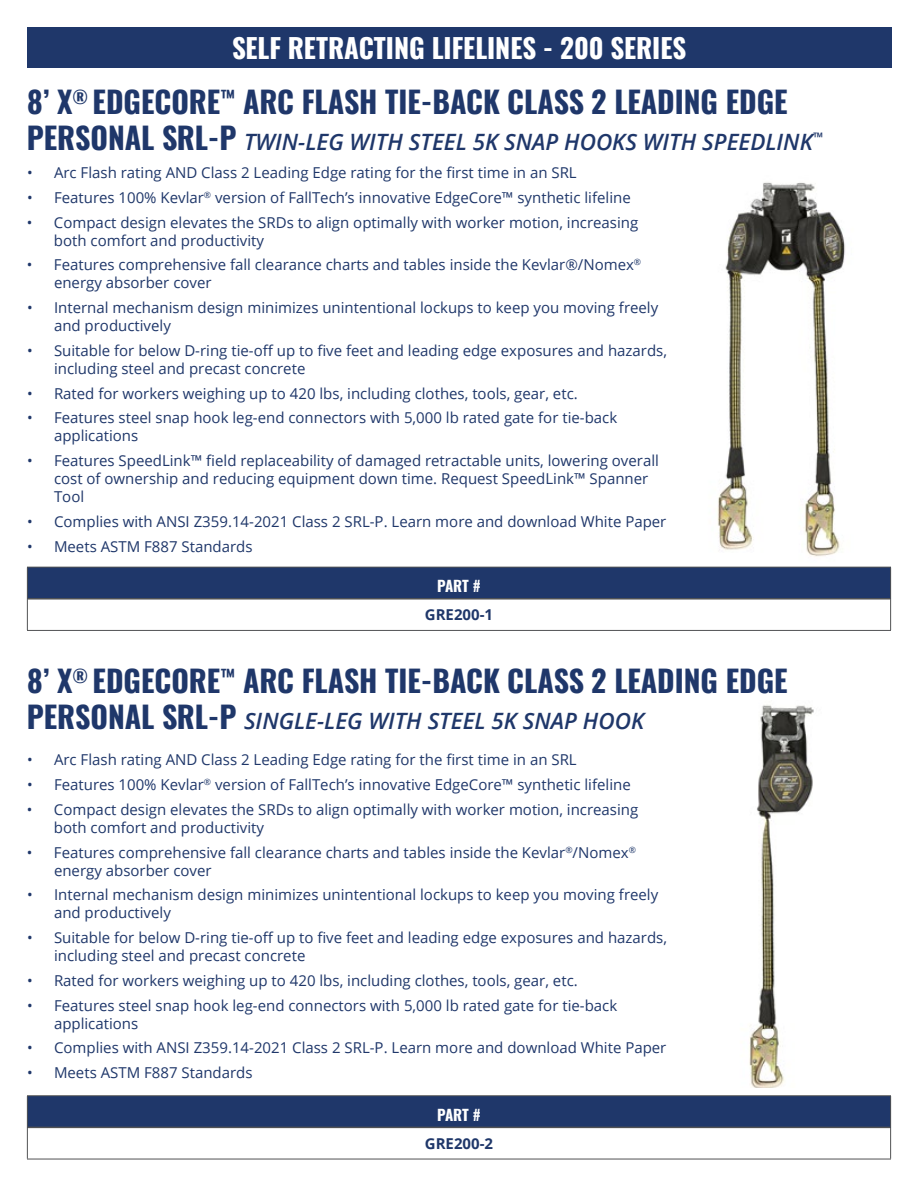
<style>
.page{position:relative;width:918px;height:1188px;background:#fff}
.page>*{position:absolute;margin:0;border:0;box-sizing:border-box;transform-origin:0 0}
.t1{font:30px "Oswald";color:#1f376a}
.t2{font:27px "Oswald";color:#fff}
.t3{font:italic 600 22.5px "Open Sans";color:#1f376a}
.t4{font:15px/18px "Open Sans";color:#1f376a}
.t5{font:700 15px "Open Sans";color:#1f376a}
.t6{font:15px "Oswald";letter-spacing:-.01em;color:#fff}
.s1{font-family:"Oswald";font-weight:400;font-style:normal;font-size:30px}
</style>
<div class="page">
<div style="left:27px;top:27px;width:864px;height:40px;background:#1f376a"></div>
<img style="left:717px;top:182px;width:129px;height:375px">
<div style="left:27px;top:567px;width:864px;height:32px;background:#1f376a"></div>
<hr style="left:28px;top:598px;width:862px;height:2px;background:#515254">
<hr style="left:27px;top:567px;width:864px;height:1px;background:#515254">
<hr style="left:27px;top:568px;width:1px;height:31px;background:#515254">
<hr style="left:27px;top:599px;width:1px;height:31px;background:#515254">
<hr style="left:27px;top:630px;width:864px;height:1px;background:#515254">
<hr style="left:890px;top:568px;width:1px;height:31px;background:#515254">
<hr style="left:890px;top:599px;width:1px;height:31px;background:#515254">
<img style="left:749px;top:705px;width:65px;height:383px">
<div style="left:27px;top:1096px;width:864px;height:31px;background:#1f376a"></div>
<hr style="left:28px;top:1127px;width:862px;height:1px;background:#515254">
<hr style="left:27px;top:1095px;width:864px;height:1px;background:#515254">
<hr style="left:27px;top:1096px;width:1px;height:31px;background:#515254">
<hr style="left:27px;top:1127px;width:1px;height:32px;background:#515254">
<hr style="left:27px;top:1159px;width:864px;height:1px;background:#515254">
<hr style="left:890px;top:1096px;width:1px;height:31px;background:#515254">
<hr style="left:890px;top:1127px;width:1px;height:32px;background:#515254">
<h2 class="t2" style="left:232px;top:37px;width:456px">SELF RETRACTING LIFELINES - 200 SERIES</h2>
<h1 class="t1" style="left:27px;top:89px;width:762px">8’ X<sup>®</sup> EDGECORE<sup>™</sup> ARC FLASH TIE-BACK CLASS 2 LEADING EDGE</h1>
<h3 class="t3" style="left:27px;top:133px;width:797px"><span class="s1">PERSONAL SRL-P</span> TWIN-LEG WITH STEEL 5K SNAP HOOKS WITH SPEEDLINK<sup>™</sup></h3>
<p class="t4" style="left:27px;top:165px;width:551px">• Arc Flash rating AND Class 2 Leading Edge rating for the first time in an SRL</p>
<p class="t4" style="left:27px;top:190px;width:605px">• Features 100% Kevlar<sup>®</sup> version of FallTech’s innovative EdgeCore™ synthetic lifeline</p>
<p class="t4" style="left:54px;top:215px;width:586px;text-indent:-27px">• Compact design elevates the SRDs to align optimally with worker motion, increasing both comfort and productivity</p>
<p class="t4" style="left:54px;top:257px;width:589px;text-indent:-27px">• Features comprehensive fall clearance charts and tables inside the Kevlar®/Nomex<sup>® </sup>energy absorber cover</p>
<p class="t4" style="left:54px;top:300px;width:606px;text-indent:-27px">• Internal mechanism design minimizes unintentional lockups to keep you moving freely and productively</p>
<p class="t4" style="left:54px;top:343px;width:615px;text-indent:-27px">• Suitable for below D-ring tie-off up to five feet and leading edge exposures and hazards, including steel and precast concrete</p>
<p class="t4" style="left:27px;top:386px;width:552px">• Rated for workers weighing up to 420 lbs, including clothes, tools, gear, etc.</p>
<p class="t4" style="left:54px;top:410px;width:565px;text-indent:-27px">• Features steel snap hook leg-end connectors with 5,000 lb rated gate for tie-back applications</p>
<p class="t4" style="left:54px;top:453px;width:606px;text-indent:-27px">• Features SpeedLink™ field replaceability of damaged retractable units, lowering overall cost of ownership and reducing equipment down time. Request SpeedLink™ Spanner<br>Tool</p>
<p class="t4" style="left:27px;top:514px;width:641px">• Complies with ANSI Z359.14-2021 Class 2 SRL-P. Learn more and download White Paper</p>
<p class="t4" style="left:27px;top:539px;width:227px">• Meets ASTM F887 Standards</p>
<p class="t6" style="left:437px;top:580px;width:45px">PART #</p>
<p class="t5" style="left:425px;top:609px;width:70px">GRE200-1</p>
<h1 class="t1" style="left:27px;top:669px;width:762px">8’ X<sup>®</sup> EDGECORE<sup>™</sup> ARC FLASH TIE-BACK CLASS 2 LEADING EDGE</h1>
<h3 class="t3" style="left:27px;top:713px;width:619px"><span class="s1">PERSONAL SRL-P</span> SINGLE-LEG WITH STEEL 5K SNAP HOOK</h3>
<p class="t4" style="left:27px;top:752px;width:551px">• Arc Flash rating AND Class 2 Leading Edge rating for the first time in an SRL</p>
<p class="t4" style="left:27px;top:777px;width:605px">• Features 100% Kevlar<sup>®</sup> version of FallTech’s innovative EdgeCore™ synthetic lifeline</p>
<p class="t4" style="left:54px;top:802px;width:586px;text-indent:-27px">• Compact design elevates the SRDs to align optimally with worker motion, increasing both comfort and productivity</p>
<p class="t4" style="left:54px;top:845px;width:584px;text-indent:-27px">• Features comprehensive fall clearance charts and tables inside the Kevlar<sup>®</sup>/Nomex<sup>® </sup>energy absorber cover</p>
<p class="t4" style="left:54px;top:887px;width:606px;text-indent:-27px">• Internal mechanism design minimizes unintentional lockups to keep you moving freely and productively</p>
<p class="t4" style="left:54px;top:930px;width:615px;text-indent:-27px">• Suitable for below D-ring tie-off up to five feet and leading edge exposures and hazards, including steel and precast concrete</p>
<p class="t4" style="left:27px;top:973px;width:552px">• Rated for workers weighing up to 420 lbs, including clothes, tools, gear, etc.</p>
<p class="t4" style="left:54px;top:998px;width:565px;text-indent:-27px">• Features steel snap hook leg-end connectors with 5,000 lb rated gate for tie-back applications</p>
<p class="t4" style="left:27px;top:1040px;width:641px">• Complies with ANSI Z359.14-2021 Class 2 SRL-P. Learn more and download White Paper</p>
<p class="t4" style="left:27px;top:1065px;width:227px">• Meets ASTM F887 Standards</p>
<p class="t6" style="left:437px;top:1108px;width:45px">PART #</p>
<p class="t5" style="left:425px;top:1138px;width:70px">GRE200-2</p>
</div>
